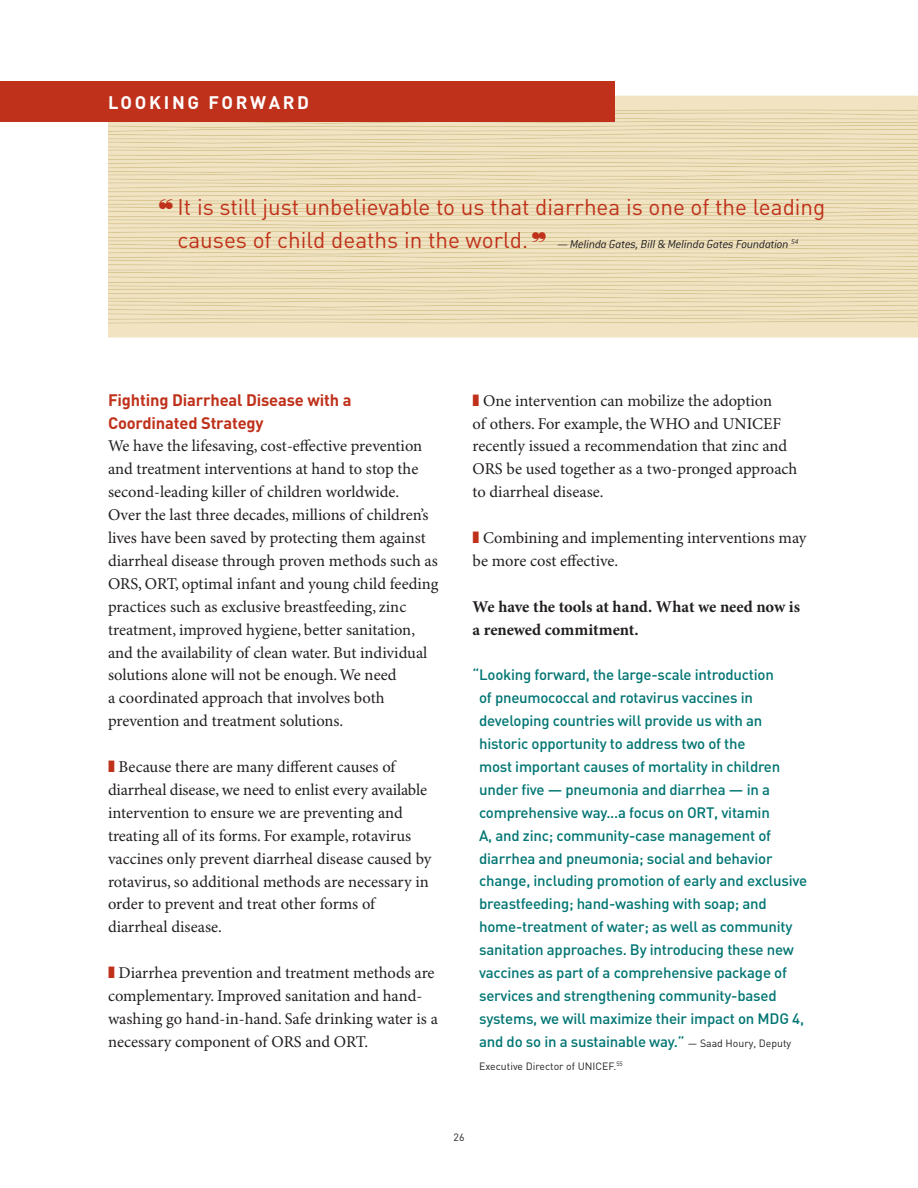
<style>
.page{position:relative;width:918px;height:1188px;background:#fff}
.page>*{position:absolute;margin:0;border:0;box-sizing:border-box;transform-origin:0 0}
.t1{font:22.5px/33px "DIN";color:#bf311a}
.t2{font:700 18px "DIN";letter-spacing:.15em;color:#fff}
.t3{font:16.5px/23px "Minion Pro";color:#231f20}
.t4{font:700 16.5px/23px "Minion Pro";letter-spacing:-.005em;color:#231f20}
.t5{font:700 16.5px/23px "DIN";letter-spacing:-.01em;color:#bf311a}
.t6{font:500 15px/23px "DIN";letter-spacing:-.015em;color:#007573}
.t7{font:italic 300 12.75px "Conduit ITC";letter-spacing:-.015em;color:#231f20}
.t8{font:10.5px "DIN";color:#231f20}
.s1{font-weight:400;font-size:10.5px;color:#231f20}
</style>
<div class="page">
<div style="left:108px;top:96px;width:810px;height:242px;background:#f2e4c2"></div>
<div style="left:0;top:81px;width:614px;height:41px;background:#bf311a"></div>
<svg style="left:108px;top:109px;width:810px;height:215px;background:#e9d6b2"></svg>
<p class="t2" style="left:108px;top:96px;width:203px">LOOKING FORWARD</p>
<h1 class="t1" style="left:178px;top:193px;width:649px">It is still just unbelievable to us that diarrhea is one of the leading causes of child deaths in the world.</h1>
<p class="t7" style="left:558px;top:240px;width:242px">— Melinda Gates, Bill &amp; Melinda Gates Foundation <sup>54</sup></p>
<p class="t5" style="left:108px;top:390px;width:245px">Fighting Diarrheal Disease with a<br>Coordinated Strategy</p>
<p class="t3" style="left:108px;top:436px;width:332px">We have the lifesaving, cost-effective prevention and treatment interventions at hand to stop the second-leading killer of children worldwide.<br>Over the last three decades, millions of children’s lives have been saved by protecting them against diarrheal disease through proven methods such as ORS, ORT, optimal infant and young child feeding practices such as exclusive breastfeeding, zinc treatment, improved hygiene, better sanitation, and the availability of clean water. But individual solutions alone will not be enough. We need<br>a coordinated approach that involves both prevention and treatment solutions.</p>
<p class="t3" style="left:108px;top:757px;width:325px;text-indent:11px">Because there are many different causes of diarrheal disease, we need to enlist every available intervention to ensure we are preventing and treating all of its forms. For example, rotavirus vaccines only prevent diarrheal disease caused by rotavirus, so additional methods are necessary in order to prevent and treat other forms of diarrheal disease.</p>
<p class="t3" style="left:108px;top:963px;width:331px;text-indent:11px">Diarrhea prevention and treatment methods are complementary. Improved sanitation and hand&shy;washing go hand-in-hand. Safe drinking water is a necessary component of ORS and ORT.</p>
<p class="t3" style="left:473px;top:390px;width:326px;text-indent:11px">One intervention can mobilize the adoption<br>of others. For example, the WHO and UNICEF recently issued a recommendation that zinc and ORS be used together as a two-pronged approach to diarrheal disease.</p>
<p class="t3" style="left:473px;top:528px;width:336px;text-indent:11px">Combining and implementing interventions may be more cost effective.</p>
<p class="t4" style="left:473px;top:596px;width:329px">We have the tools at hand. What we need now is a renewed commitment.</p>
<p class="t6" style="left:479px;top:665px;width:330px;text-indent:-7px">“ Looking forward, the large-scale introduction<br>of pneumococcal and rotavirus vaccines in developing countries will provide us with an historic opportunity to address two of the<br>most important causes of mortality in children under five — pneumonia and diarrhea — in a comprehensive way...a focus on ORT, vitamin<br>A, and zinc; community-case management of diarrhea and pneumonia; social and behavior change, including promotion of early and exclusive breastfeeding; hand-washing with soap; and home-treatment of water; as well as community sanitation approaches. By introducing these new vaccines as part of a comprehensive package of services and strengthening community-based systems, we will maximize their impact on MDG 4, and do so in a sustainable way.” <span class="s1">— Saad Houry, Deputy</span></p>
<p class="t8" style="left:479px;top:1062px;width:145px">Executive Director of UNICEF.<sup>55</sup></p>
<p class="t8" style="left:454px;top:1134px;width:12px">26</p>
</div>
